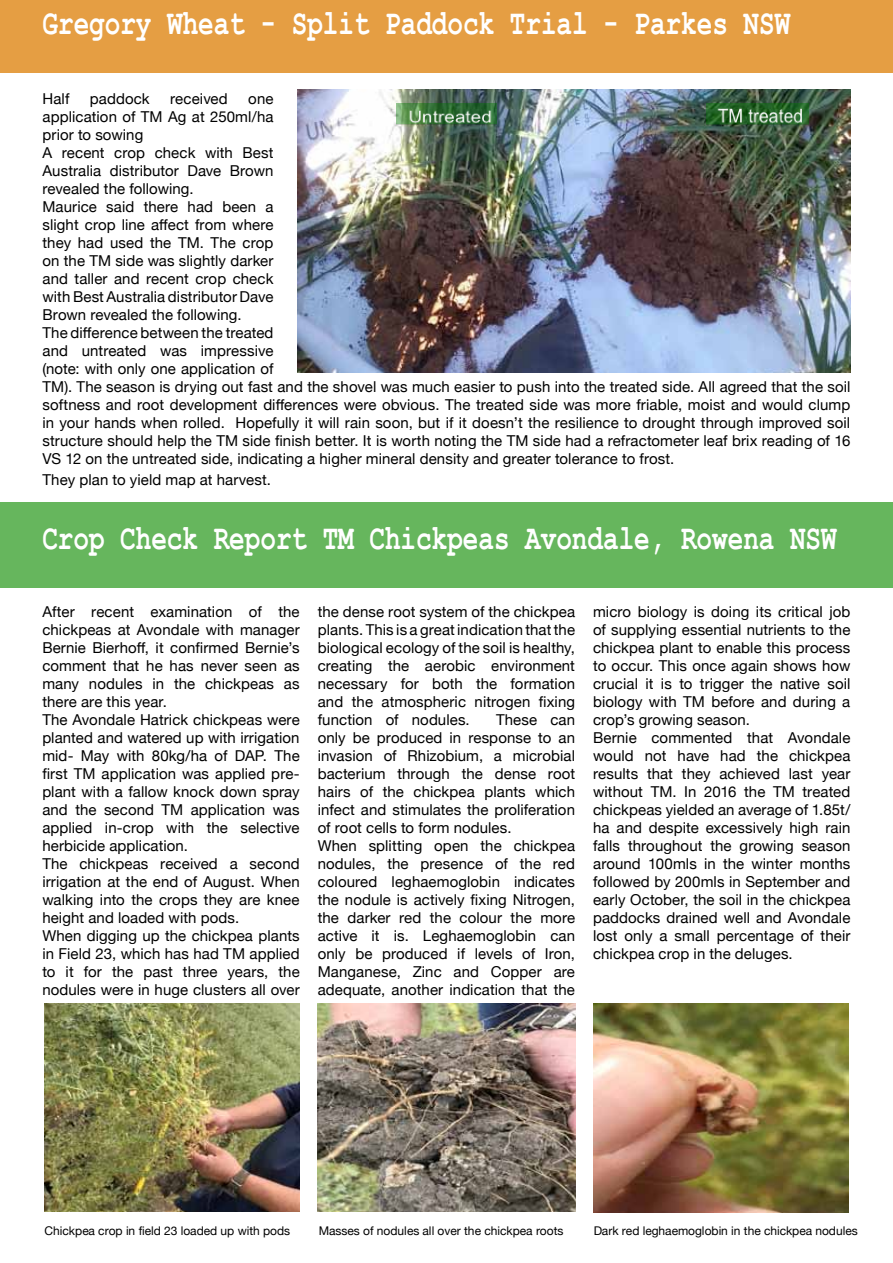
<style>
.page{position:relative;width:893px;height:1263px;background:#fff}
.page>*{position:absolute;margin:0;border:0;box-sizing:border-box;transform-origin:0 0}
.t1{font:700 36px "Courier New";color:#fff;scale:.72 1}
.t2{font:15px/18px "Helvetica Neue";letter-spacing:.005em;color:#000}
.t3{font:12px "Helvetica Neue";color:#000}
</style>
<div class="page">
<div style="left:0;top:0;width:893px;height:73px;background:#e59e43"></div>
<img style="left:298px;top:89px;width:552px;height:284px">
<img style="left:706px;top:104px;width:102px;height:25px">
<img style="left:397px;top:104px;width:99px;height:25px">
<div style="left:0;top:502px;width:893px;height:86px;background:#66b65d"></div>
<img style="left:44px;top:1003px;width:256px;height:209px">
<img style="left:318px;top:1003px;width:257px;height:209px">
<img style="left:594px;top:1003px;width:255px;height:209px">
<h1 class="t1" style="left:43px;top:0;width:1040px">Gregory Wheat - Split Paddock Trial - Parkes NSW</h1>
<p class="t2" style="left:43px;top:88px;width:28px">Half</p>
<p class="t2" style="left:90px;top:88px;width:61px">paddock</p>
<p class="t2" style="left:170px;top:88px;width:59px">received</p>
<p class="t2" style="left:43px;top:88px;width:809px;text-indent:206px">one<br>application of TM Ag at 250ml/ha<br>prior to sowing<br>A recent crop check with Best<br>Australia distributor Dave Brown<br>revealed the following.<br>Maurice said there had been a<br>slight crop line affect from where<br>they had used the TM. The crop<br>on the TM side was slightly darker<br>and taller and recent crop check<br>with Best Australia distributor Dave<br>Brown revealed the following.<br>The difference between the treated<br>and untreated was impressive<br>(note: with only one application of<br>TM). The season is drying out fast and the shovel was much easier to push into the treated side. All agreed that the soil softness and root development differences were obvious. The treated side was more friable, moist and would clump in your hands when rolled. Hopefully it will rain soon, but if it doesn’t the resilience to drought through improved soil structure should help the TM side finish better. It is worth noting the TM side had a refractometer leaf brix reading of 16<br>VS 12 on the untreated side, indicating a higher mineral density and greater tolerance to frost.</p>
<p class="t2" style="left:43px;top:469px;width:230px">They plan to yield map at harvest.</p>
<h1 class="t1" style="left:42px;top:515px;width:1105px">Crop Check Report TM Chickpeas Avondale, Rowena NSW</h1>
<p class="t2" style="left:42px;top:602px;width:259px">After recent examination of the chickpeas at Avondale with manager Bernie Bierhoff, it confirmed Bernie’s comment that he has never seen as many nodules in the chickpeas as there are this year.<br>The Avondale Hatrick chickpeas were planted and watered up with irrigation mid- May with 80kg/ha of DAP. The first TM application was applied pre&shy;plant with a fallow knock down spray and the second TM application was applied in-crop with the selective herbicide application.<br>The chickpeas received a second irrigation at the end of August. When walking into the crops they are knee height and loaded with pods.<br>When digging up the chickpea plants in Field 23, which has had TM applied to it for the past three years, the nodules were in huge clusters all over</p>
<p class="t2" style="left:318px;top:602px;width:259px;text-align:justify">the dense root system of the chickpea plants. This is a great indication that the biological ecology of the soil is healthy, creating the aerobic environment necessary for both the formation and the atmospheric nitrogen fixing function of nodules.</p>
<p class="t2" style="left:318px;top:710px;width:259px;text-indent:178px">These can only be produced in response to an invasion of Rhizobium, a microbial bacterium through the dense root hairs of the chickpea plants which infect and stimulates the proliferation of root cells to form nodules.<br>When splitting open the chickpea nodules, the presence of the red coloured leghaemoglobin indicates the nodule is actively fixing Nitrogen, the darker red the colour the more active it is. Leghaemoglobin can only be produced if levels of Iron,<br>Manganese, Zinc and Copper are adequate, another indication that the</p>
<p class="t2" style="left:593px;top:602px;width:259px">micro biology is doing its critical job of supplying essential nutrients to the chickpea plant to enable this process to occur. This once again shows how crucial it is to trigger the native soil biology with TM before and during a crop’s growing season.<br>Bernie commented that Avondale would not have had the chickpea results that they achieved last year without TM. In 2016 the TM treated chickpeas yielded an average of 1.85t/ ha and despite excessively high rain falls throughout the growing season around 100mls in the winter months followed by 200mls in September and early October, the soil in the chickpea paddocks drained well and Avondale lost only a small percentage of their chickpea crop in the deluges.</p>
<p class="t3" style="left:45px;top:1220px;width:247px">Chickpea crop in field 23 loaded up with pods</p>
<p class="t3" style="left:319px;top:1220px;width:246px">Masses of nodules all over the chickpea roots</p>
<p class="t3" style="left:594px;top:1220px;width:266px">Dark red leghaemoglobin in the chickpea nodules</p>
</div>
